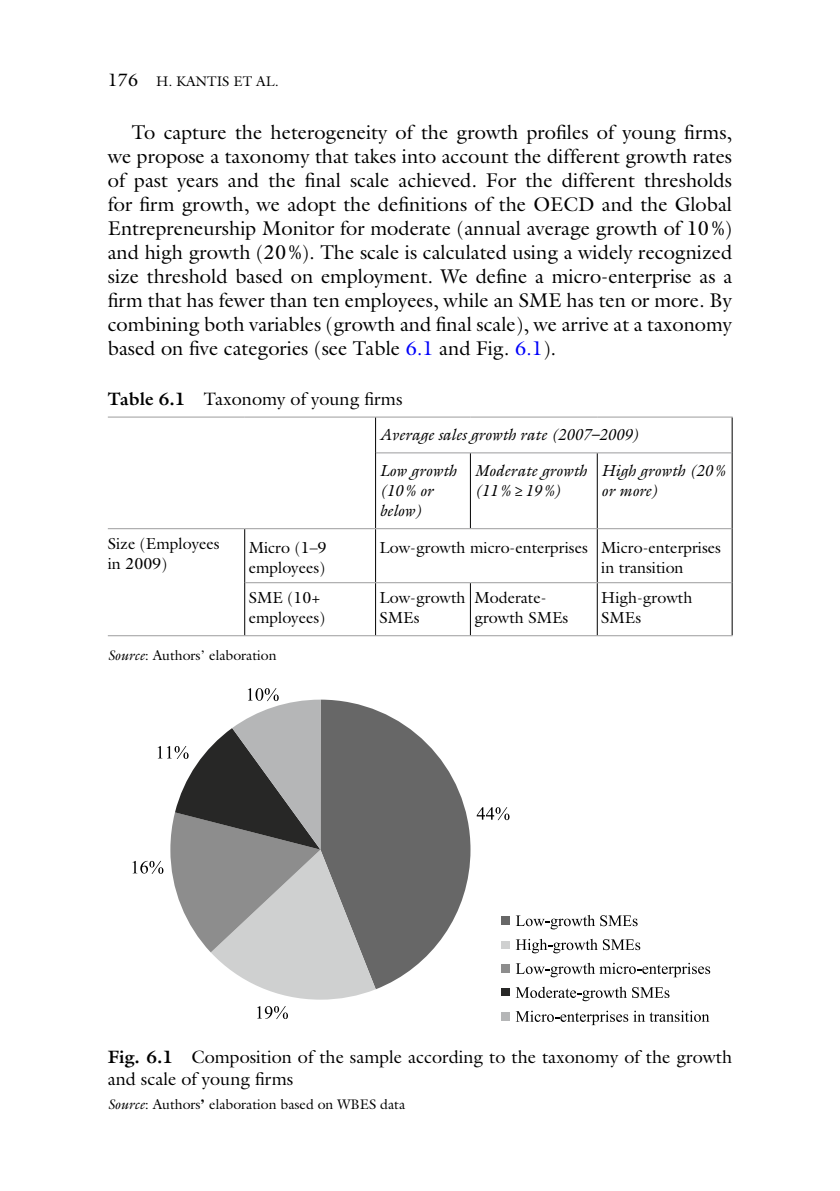
<style>
.page{position:relative;width:840px;height:1191px;background:#fff}
.page>*{position:absolute;margin:0;border:0;box-sizing:border-box;transform-origin:0 0}
.t1{font:20px/24px "Mlffhy Ycddmj Rdwdwc Galliard Std";color:#000;text-align:justify}
.t2{font:18px/22px "Mlffhy Ycddmj Rdwdwc Galliard Std";color:#000}
.t3{font:16px/20px "Mlffhy Ycddmj Rdwdwc Galliard Std";color:#000}
.t4{font:italic 16px/20px "Jfyfph Jnhnjf Jprrht Galliard Std";color:#000}
.t5{font:14px "Mlffhy Ycddmj Rdwdwc Galliard Std";color:#000}
.s1{font-size:18px}
.s2{color:#0000fa}
.s3{font-family:"Pctrjv Typpld Jkvjlx Galliard Std";font-weight:700}
.s4{font-family:"Jfyfph Jnhnjf Jprrht Galliard Std";font-style:italic}
.s5{font-family:"Rmnbpl Hbgbcb Wfqprh STIX General"}
.s6{font-family:"Hrkncx Pblbgq Wkkhbl STIX General";font-weight:700}
</style>
<div class="page">
<svg style="left:375px;top:710px;width:95px;height:279px;fill:#676767"></svg>
<svg style="left:476px;top:807px;width:33px;height:13px"></svg>
<svg style="left:257px;top:1006px;width:31px;height:13px"></svg>
<svg style="left:132px;top:688px;width:243px;height:311px"></svg>
<div style="left:501px;top:916px;width:8px;height:9px;background:#676767"></div>
<svg style="left:515px;top:915px;width:79px;height:14px"></svg>
<svg style="left:600px;top:915px;width:37px;height:11px"></svg>
<div style="left:501px;top:941px;width:8px;height:7px;background:#cfd0d0"></div>
<svg style="left:515px;top:939px;width:125px;height:14px"></svg>
<div style="left:501px;top:964px;width:8px;height:8px;background:#8d8d8d"></div>
<svg style="left:515px;top:962px;width:194px;height:15px"></svg>
<div style="left:501px;top:988px;width:8px;height:8px;background:#272726"></div>
<svg style="left:515px;top:986px;width:154px;height:15px"></svg>
<div style="left:501px;top:1012px;width:8px;height:8px;background:#b5b6b7"></div>
<svg style="left:515px;top:1010px;width:194px;height:15px"></svg>
<hr style="left:108px;top:528px;width:136px;height:1px;background:#9c9c9d">
<hr style="left:244px;top:528px;width:131px;height:1px;background:#9c9c9d">
<hr style="left:108px;top:416px;width:136px;height:1px;background:#9c9c9d">
<hr style="left:244px;top:416px;width:131px;height:1px;background:#9c9c9d">
<hr style="left:108px;top:635px;width:136px;height:1px;background:#9c9c9d">
<hr style="left:244px;top:529px;width:1px;height:54px;background:#000">
<hr style="left:244px;top:583px;width:1px;height:52px;background:#000">
<hr style="left:245px;top:582px;width:130px;height:1px;background:#9c9c9d">
<hr style="left:244px;top:635px;width:131px;height:1px;background:#9c9c9d">
<hr style="left:731px;top:453px;width:1px;height:76px;background:#000">
<hr style="left:731px;top:529px;width:1px;height:54px;background:#000">
<hr style="left:731px;top:583px;width:1px;height:52px;background:#000">
<hr style="left:597px;top:528px;width:134px;height:1px;background:#9c9c9d">
<hr style="left:597px;top:582px;width:134px;height:1px;background:#9c9c9d">
<hr style="left:597px;top:635px;width:135px;height:1px;background:#9c9c9d">
<hr style="left:375px;top:416px;width:95px;height:1px;background:#9c9c9d">
<hr style="left:470px;top:416px;width:127px;height:1px;background:#9c9c9d">
<hr style="left:597px;top:416px;width:135px;height:1px;background:#9c9c9d">
<hr style="left:375px;top:417px;width:1px;height:36px;background:#000">
<hr style="left:731px;top:417px;width:1px;height:36px;background:#000">
<hr style="left:597px;top:452px;width:134px;height:1px;background:#9c9c9d">
<hr style="left:470px;top:452px;width:127px;height:1px;background:#9c9c9d">
<hr style="left:470px;top:528px;width:127px;height:1px;background:#9c9c9d">
<hr style="left:596px;top:453px;width:1px;height:75px;background:#000">
<hr style="left:375px;top:529px;width:1px;height:53px;background:#000">
<hr style="left:596px;top:529px;width:1px;height:53px;background:#000">
<hr style="left:596px;top:583px;width:1px;height:52px;background:#000">
<hr style="left:470px;top:582px;width:127px;height:1px;background:#9c9c9d">
<hr style="left:470px;top:635px;width:127px;height:1px;background:#9c9c9d">
<hr style="left:376px;top:452px;width:94px;height:1px;background:#9c9c9d">
<hr style="left:375px;top:453px;width:1px;height:75px;background:#000">
<hr style="left:469px;top:453px;width:1px;height:75px;background:#000">
<hr style="left:375px;top:528px;width:95px;height:1px;background:#9c9c9d">
<hr style="left:375px;top:582px;width:95px;height:1px;background:#9c9c9d">
<hr style="left:375px;top:583px;width:1px;height:52px;background:#000">
<hr style="left:469px;top:583px;width:1px;height:52px;background:#000">
<hr style="left:375px;top:635px;width:95px;height:1px;background:#9c9c9d">
<p class="t5" style="left:108px;top:72px;width:172px"><span class="s1">176</span> H. KANTIS ET AL.</p>
<p class="t1" style="left:108px;top:120px;width:625px;text-indent:24px">To capture the heterogeneity of the growth profiles of young firms, we propose a taxonomy that takes into account the different growth rates of past years and the final scale achieved. For the different thresholds for firm growth, we adopt the definitions of the OECD and the Global Entrepreneurship Monitor for moderate (annual average growth of 10%) and high growth (20%). The scale is calculated using a widely recognized size threshold based on employment. We define a micro-enterprise as a firm that has fewer than ten employees, while an SME has ten or more. By combining both variables (growth and final scale), we arrive at a taxonomy based on five categories (see Table <span class="s2">6.1</span> and Fig. <span class="s2">6.1</span>).</p>
<p class="t2" style="left:108px;top:387px;width:296px"><span class="s3">Table 6.1</span> Taxonomy of young firms</p>
<p class="t4" style="left:379px;top:425px;width:261px">Average sales growth rate (2007–2009)</p>
<p class="t4" style="left:379px;top:460px;width:78px">Low growth (10% or below)</p>
<p class="t4" style="left:474px;top:460px;width:113px">Moderate growth (11%≥19%)</p>
<p class="t4" style="left:601px;top:460px;width:125px">High growth (20% or more)</p>
<p class="t3" style="left:108px;top:533px;width:113px">Size (Employees in 2009)</p>
<p class="t3" style="left:248px;top:537px;width:79px">Micro (1–9 employees)</p>
<p class="t3" style="left:601px;top:537px;width:121px;text-indent:-221px">Low-growth micro-enterprises Micro-enterprises in transition</p>
<p class="t3" style="left:248px;top:587px;width:78px">SME (10+ employees)</p>
<p class="t3" style="left:379px;top:587px;width:87px">Low-growth<br>SMEs</p>
<p class="t3" style="left:474px;top:587px;width:95px">Moderate&shy;growth SME s</p>
<p class="t3" style="left:601px;top:587px;width:93px">High-growth<br>SMEs</p>
<p class="t5" style="left:108px;top:646px;width:170px"><span class="s4">Source</span>: Authors<span class="s5">ʼ</span> elaboration</p>
<p class="t2" style="left:108px;top:1045px;width:625px"><span class="s3">Fig. 6.1</span> Composition of the sample according to the taxonomy of the growth and scale of young firms</p>
<p class="t5" style="left:108px;top:1095px;width:299px"><span class="s4">Source</span>: Authors<span class="s6">ʼ</span> elaboration based on WBES data</p>
</div>
